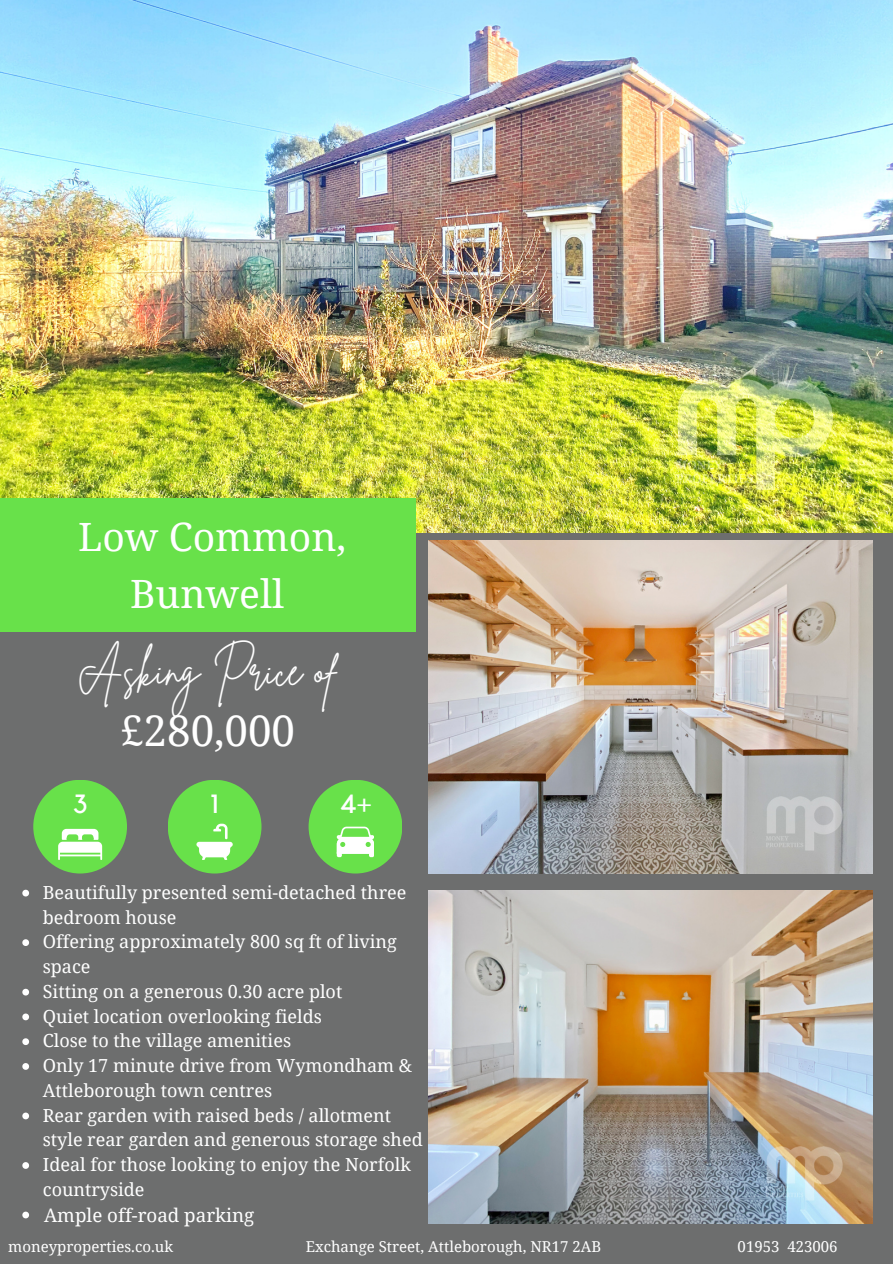
<style>
.page{position:relative;width:893px;height:1264px;background:#fff}
.page>*{position:absolute;margin:0;border:0;box-sizing:border-box;transform-origin:0 0}
.t1{font:42px "Brittany Signature";color:#fff}
.t2{font:42px "Noto Serif";color:#fff}
.t3{font:39px "Noto Serif";color:#fff}
.t4{font:26.25px "Kollektif";color:#fff}
.t5{font:18.75px "Noto Serif";color:#fff}
.t6{font:18px/24.8px "Noto Serif";color:#fff}
.t7{font:15px "Noto Serif";color:#fff}
</style>
<div class="page">
<div style="left:0;top:0;width:892px;height:1263px;background:#6d6e6e"></div>
<img style="left:0;top:0;width:892px;height:532px">
<div style="left:33px;top:779px;width:94px;height:94px;background:#68e14a;border-radius:50%"></div>
<div style="left:168px;top:779px;width:93px;height:94px;background:#68e14a;border-radius:50%"></div>
<div style="left:308px;top:779px;width:94px;height:94px;background:#68e14a;border-radius:50%"></div>
<svg style="left:58px;top:828px;width:44px;height:32px"></svg>
<svg style="left:196px;top:823px;width:36px;height:36px"></svg>
<svg style="left:337px;top:826px;width:37px;height:31px"></svg>
<div style="left:0;top:498px;width:415px;height:133px;background:#68e14a"></div>
<svg style="left:22px;top:889px;width:7px;height:7px"></svg>
<svg style="left:22px;top:939px;width:7px;height:7px"></svg>
<svg style="left:22px;top:988px;width:7px;height:7px"></svg>
<svg style="left:22px;top:1013px;width:7px;height:7px"></svg>
<svg style="left:22px;top:1038px;width:7px;height:7px"></svg>
<svg style="left:22px;top:1063px;width:7px;height:6px"></svg>
<svg style="left:22px;top:1112px;width:7px;height:7px"></svg>
<svg style="left:22px;top:1162px;width:7px;height:6px"></svg>
<svg style="left:22px;top:1211px;width:7px;height:7px"></svg>
<img style="left:428px;top:890px;width:444px;height:333px">
<img style="left:428px;top:540px;width:444px;height:333px">
<p class="t3" style="left:78px;top:509px;width:270px">Low Common,</p>
<p class="t3" style="left:130px;top:566px;width:156px">Bunwell</p>
<p class="t1" style="left:77px;top:642px;width:262px">Asking Price of</p>
<p class="t2" style="left:120px;top:700px;width:176px">£280,000</p>
<p class="t4" style="left:73px;top:792px;width:16px">3</p>
<p class="t4" style="left:339px;top:792px;width:33px">4+</p>
<p class="t4" style="left:211px;top:792px;width:9px">1</p>
<p class="t6" style="left:43px;top:879px;width:365px">Beautifully presented semi-detached three bedroom house</p>
<p class="t6" style="left:43px;top:928px;width:355px">Offering approximately 800 sq ft of living space</p>
<p class="t6" style="left:43px;top:978px;width:301px">Sitting on a generous 0.30 acre plot</p>
<p class="t6" style="left:43px;top:1003px;width:281px">Quiet location overlooking fields</p>
<p class="t6" style="left:43px;top:1027px;width:250px">Close to the village amenities</p>
<p class="t6" style="left:43px;top:1052px;width:371px">Only 17 minute drive from Wymondham &amp;<br>Attleborough town centres</p>
<p class="t6" style="left:43px;top:1102px;width:381px">Rear garden with raised beds / allotment style rear garden and generous storage shed</p>
<p class="t6" style="left:43px;top:1151px;width:369px">Ideal for those looking to enjoy the Norfolk countryside</p>
<p class="t5" style="left:44px;top:1201px;width:212px">Ample off-road parking</p>
<p class="t7" style="left:8px;top:1235px;width:166px">moneyproperties.co.uk</p>
<p class="t7" style="left:306px;top:1235px;width:297px">Exchange Street, Attleborough, NR17 2AB</p>
<p class="t7" style="left:737px;top:1235px;width:102px">01953 423006</p>
</div>
